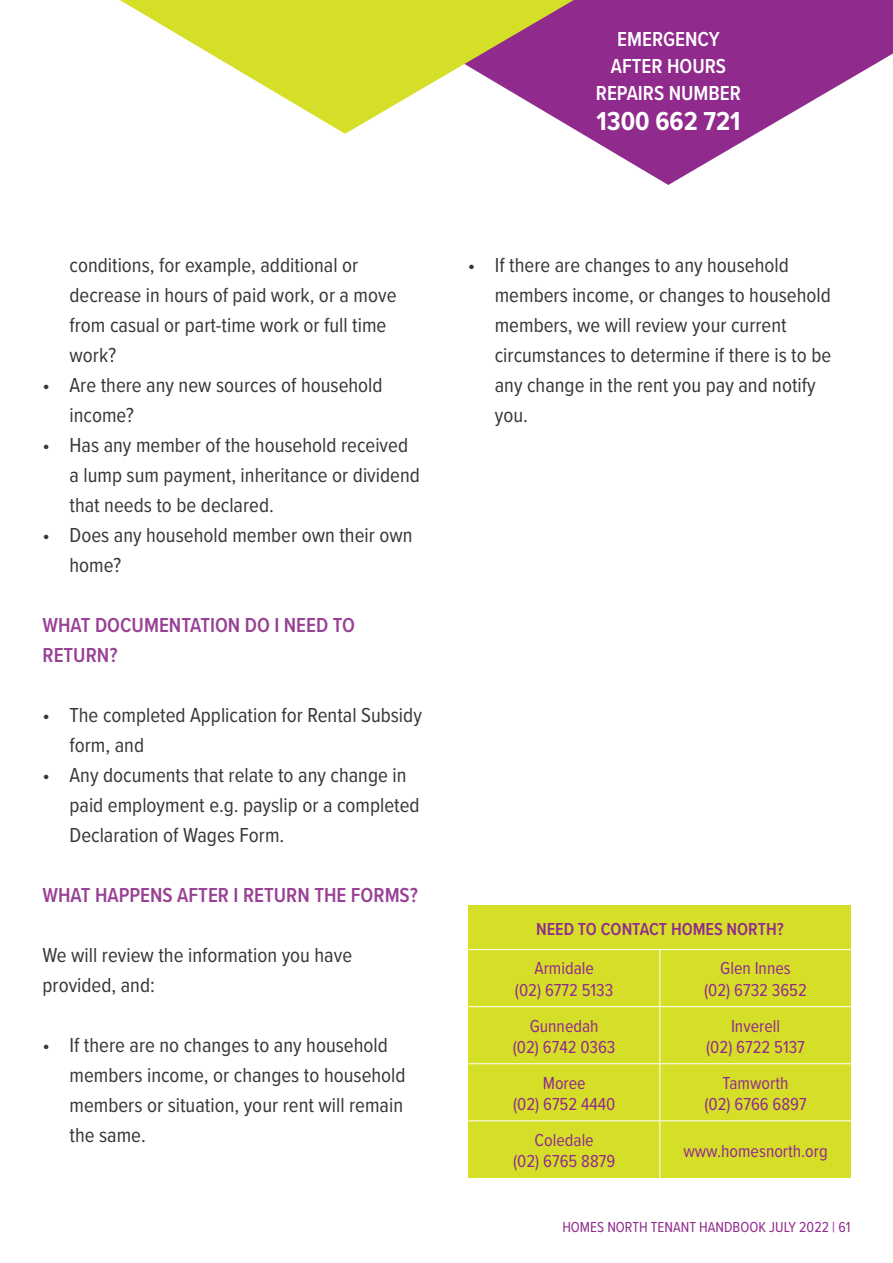
<style>
.page{position:relative;width:893px;height:1263px;background:#fff}
.page>*{position:absolute;margin:0;border:0;box-sizing:border-box;transform-origin:0 0}
.t1{font:700 27px "Proxima Nova Cond";color:#fff}
.t2{font:21px/30px "Proxima Nova Cond";color:#393636}
.t3{font:600 21px/30px "Proxima Nova Cond";color:#984195}
.t4{font:600 21px/27px "Proxima Nova Cond";color:#fff;text-align:center}
.t5{font:18px/21.6px "Proxima Nova Cond";color:#902a8d;text-align:center}
.t6{font:600 18px "Proxima Nova Cond";color:#902a8d}
.t7{font:15px "Proxima Nova Cond";color:#902a8d}
</style>
<div class="page">
<svg style="left:582px;top:0;width:311px;height:185px;fill:#902a8d"></svg>
<svg style="left:120px;top:0;width:575px;height:134px"></svg>
<div style="left:468px;top:905px;width:383px;height:273px;background:#d6df28"></div>
<hr style="left:468px;top:949px;width:192px;height:1px;background:#fff">
<hr style="left:660px;top:949px;width:191px;height:1px;background:#fff">
<hr style="left:659px;top:950px;width:1px;height:56px;background:#fff">
<hr style="left:468px;top:1006px;width:192px;height:1px;background:#fff">
<hr style="left:660px;top:1006px;width:191px;height:1px;background:#fff">
<hr style="left:659px;top:1007px;width:1px;height:56px;background:#fff">
<hr style="left:468px;top:1063px;width:192px;height:1px;background:#fff">
<hr style="left:660px;top:1063px;width:191px;height:1px;background:#fff">
<hr style="left:659px;top:1064px;width:1px;height:56px;background:#fff">
<hr style="left:468px;top:1120px;width:192px;height:1px;background:#fff">
<hr style="left:660px;top:1120px;width:191px;height:1px;background:#fff">
<hr style="left:659px;top:1121px;width:1px;height:57px;background:#fff">
<p class="t4" style="left:596px;top:25px;width:147px">EMERGENCY<br>AFTER HOURS<br>REPAIRS NUMBER</p>
<p class="t1" style="left:597px;top:101px;width:145px">1300 662 721</p>
<p class="t2" style="left:70px;top:249px;width:329px">conditions, for example, additional or decrease in hours of paid work, or a move from casual or part-time work or full time work?</p>
<p class="t2" style="left:70px;top:369px;width:315px;text-indent:-27px">• Are there any new sources of household income?</p>
<p class="t2" style="left:70px;top:429px;width:352px;text-indent:-27px">• Has any member of the household received a lump sum payment, inheritance or dividend that needs to be declared.</p>
<p class="t2" style="left:70px;top:519px;width:345px;text-indent:-27px">• Does any household member own their own home?</p>
<p class="t3" style="left:43px;top:609px;width:314px">WHAT DOCUMENTATION DO I NEED TO<br>RETURN?</p>
<p class="t2" style="left:70px;top:699px;width:354px;text-indent:-27px">• The completed Application for Rental Subsidy form, and</p>
<p class="t2" style="left:70px;top:759px;width:352px;text-indent:-27px">• Any documents that relate to any change in paid employment e.g. payslip or a completed<br>Declaration of Wages Form.</p>
<p class="t3" style="left:43px;top:879px;width:377px">WHAT HAPPENS AFTER I RETURN THE FORMS?</p>
<p class="t2" style="left:43px;top:939px;width:311px">We will review the information you have provided, and:</p>
<p class="t2" style="left:70px;top:1029px;width:338px;text-indent:-27px">• If there are no changes to any household members income, or changes to household members or situation, your rent will remain the same.</p>
<p class="t2" style="left:495px;top:249px;width:338px;text-indent:-27px">• If there are changes to any household members income, or changes to household members, we will review your current circumstances to determine if there is to be any change in the rent you pay and notify you.</p>
<p class="t6" style="left:536px;top:915px;width:249px">NEED TO CONTACT HOMES NORTH?</p>
<p class="t5" style="left:515px;top:957px;width:100px">Armidale<br>(02) 6772 5133</p>
<p class="t5" style="left:704px;top:957px;width:104px">Glen Innes<br>(02) 6732 3652</p>
<p class="t5" style="left:513px;top:1014px;width:104px">Gunnedah<br>(02) 6742 0363</p>
<p class="t5" style="left:706px;top:1014px;width:100px">Inverell<br>(02) 6722 5137</p>
<p class="t5" style="left:513px;top:1071px;width:104px">Moree<br>(02) 6752 4440</p>
<p class="t5" style="left:704px;top:1071px;width:104px">Tamworth<br>(02) 6766 6897</p>
<p class="t5" style="left:513px;top:1128px;width:104px">Coledale<br>(02) 6765 8879</p>
<p class="t5" style="left:683px;top:1139px;width:146px">www.homesnorth.org</p>
<p class="t7" style="left:562px;top:1216px;width:290px">HOMES NORTH TENANT HANDBOOK JULY 2022 | 61</p>
</div>
